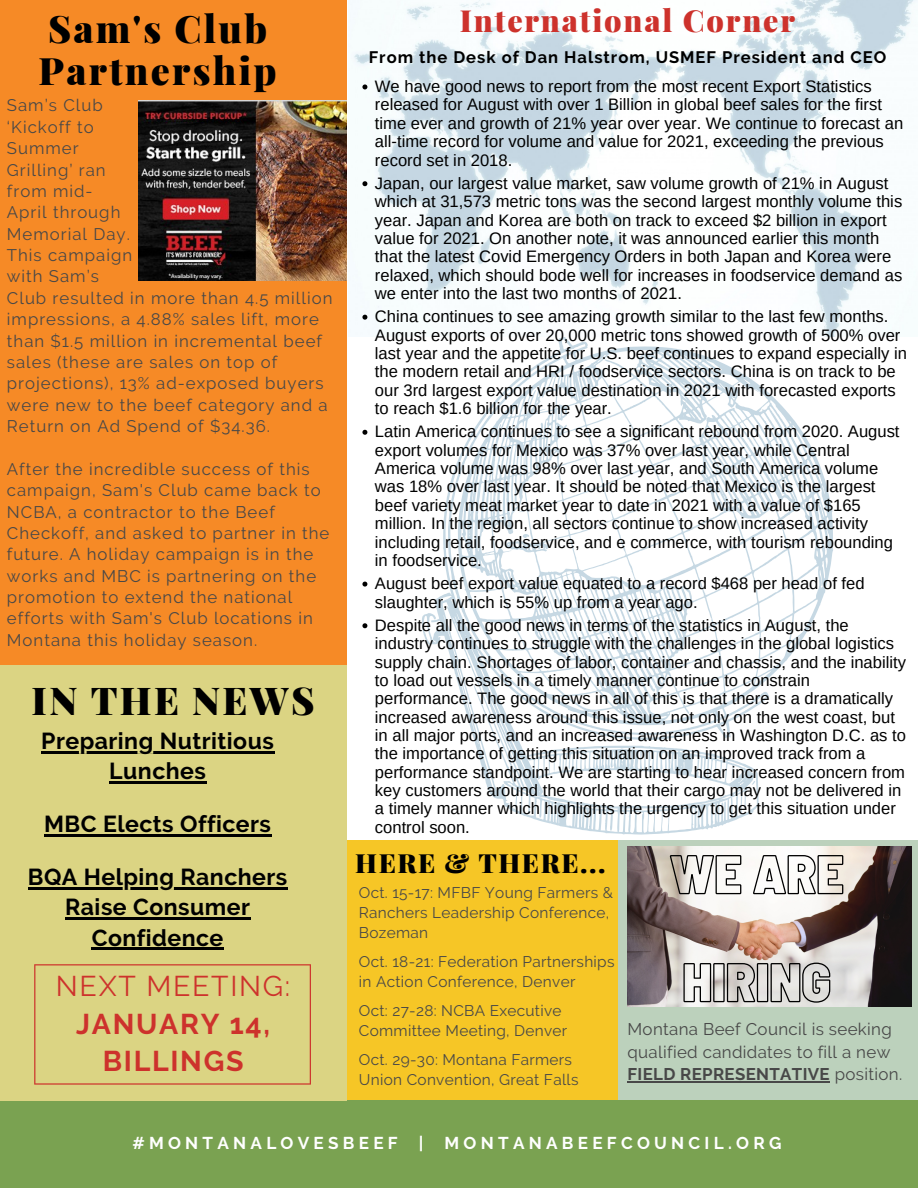
<style>
.page{position:relative;width:918px;height:1188px;background:#fff}
.page>*{position:absolute;margin:0;border:0;box-sizing:border-box;transform-origin:0 0}
.t1{font:900 38.4px "Playfair Display";letter-spacing:.06em;color:#000}
.t2{font:900 37.95px/41.7px "Playfair Display";letter-spacing:.06em;color:#000}
.t3{font:900 30.45px "Playfair Display";letter-spacing:.06em;color:#cd322c}
.t4{font:700 28.5px/37.2px "Raleway";letter-spacing:.06em;color:#cd322c;text-align:center}
.t5{font:900 26.4px "Playfair Display";letter-spacing:.06em;color:#000}
.t6{font:700 23.1px/30.3px "Raleway";letter-spacing:.02em;color:#000;text-align:center}
.t7{font:700 17.1px "Raleway";letter-spacing:.25em;color:#fff}
.t8{font:16.95px/22.5px "Raleway";letter-spacing:.02em;color:#484848}
.t9{font:16.8px/21.3px "Raleway";letter-spacing:.06em;color:#484848}
.t10{font:16.65px/18.3px "Arimo";color:#000}
.t11{font:700 16.65px "Raleway";letter-spacing:.06em;color:#000}
.t12{font:15.45px/20.2px "Raleway";letter-spacing:.02em;color:#484848}
.s1{font-weight:400}
.s2{font-weight:700}
</style>
<div class="page">
<div style="left:0;top:0;width:346px;height:666px;background:#f68a26"></div>
<div style="left:346px;top:840px;width:273px;height:261px;background:#f6c626"></div>
<div style="left:619px;top:840px;width:299px;height:261px;background:#bcd1bc"></div>
<div style="left:0;top:1101px;width:918px;height:87px;background:#7aa251"></div>
<svg style="left:422px;top:336px;width:411px;height:499px"></svg>
<img style="left:348px;top:0;width:569px;height:336px">
<img style="left:628px;top:847px;width:283px;height:160px">
<div style="left:0;top:666px;width:346px;height:435px;background:#dbd483"></div>
<img style="left:139px;top:100px;width:208px;height:180px">
<svg style="left:362px;top:84px;width:5px;height:5px"></svg>
<svg style="left:362px;top:181px;width:5px;height:5px"></svg>
<svg style="left:362px;top:315px;width:5px;height:5px"></svg>
<svg style="left:362px;top:430px;width:5px;height:5px"></svg>
<svg style="left:362px;top:582px;width:5px;height:5px"></svg>
<svg style="left:362px;top:623px;width:5px;height:5px"></svg>
<hr style="left:41px;top:751px;width:233px;height:2px;background:#000">
<hr style="left:109px;top:781px;width:97px;height:3px;background:#000">
<hr style="left:44px;top:834px;width:227px;height:2px;background:#000">
<hr style="left:28px;top:887px;width:260px;height:2px;background:#000">
<hr style="left:65px;top:917px;width:186px;height:3px;background:#000">
<hr style="left:92px;top:948px;width:132px;height:2px;background:#000">
<hr style="left:628px;top:1081px;width:202px;height:1px;background:#484848">
<svg style="left:669px;top:854px;width:175px;height:49px;background:#d3d0cc"></svg>
<svg style="left:683px;top:962px;width:148px;height:41px;background:#b7b5b3"></svg>
<svg style="left:34px;top:964px;width:277px;height:121px"></svg>
<p class="t2" style="left:39px;top:7px;width:239px">Sam's Club<br>Partnership</p>
<p class="t9" style="left:7px;top:95px;width:97px">Sam’s Club</p>
<p class="t9" style="left:7px;top:116px;width:88px">‘Kickoff to</p>
<p class="t9" style="left:7px;top:138px;width:73px">Summer</p>
<p class="t9" style="left:7px;top:159px;width:100px">Grilling’ ran</p>
<p class="t9" style="left:7px;top:180px;width:87px">from mid-</p>
<p class="t9" style="left:7px;top:202px;width:115px">April through</p>
<p class="t9" style="left:7px;top:223px;width:124px">Memorial Day.</p>
<p class="t9" style="left:7px;top:245px;width:127px">This campaign</p>
<p class="t9" style="left:7px;top:266px;width:94px">with Sam’s</p>
<p class="t9" style="left:7px;top:287px;width:327px">Club resulted in more than 4.5 million impressions, a 4.88% sales lift, more than $1.5 million in incremental beef sales (these are sales on top of projections), 13% ad-exposed buyers were new to the beef category and a Return on Ad Spend of $34.36.</p>
<p class="t9" style="left:7px;top:458px;width:324px">After the incredible success of this campaign, Sam's Club came back to NCBA, a contractor to the Beef Checkoff, and asked to partner in the future. A holiday campaign is in the works and MBC is partnering on the promotion to extend the national efforts with Sam's Club locations in Montana this holiday season.</p>
<p class="t1" style="left:32px;top:673px;width:285px">IN THE NEWS</p>
<p class="t6" style="left:41px;top:725px;width:234px">Preparing Nutritious<br>Lunches</p>
<p class="t6" style="left:44px;top:809px;width:228px">MBC Elects Officers</p>
<p class="t6" style="left:28px;top:862px;width:261px">BQA Helping Ranchers<br>Raise Consumer<br>Confidence</p>
<p class="t4" style="left:56px;top:968px;width:236px"><span class="s1">NEXT MEETING:<br></span>JANUARY 14,<br>BILLINGS</p>
<p class="t3" style="left:460px;top:-1px;width:337px">International Corner</p>
<p class="t11" style="left:369px;top:48px;width:519px">From the Desk of Dan Halstrom, USMEF President and CEO</p>
<p class="t10" style="left:375px;top:77px;width:530px">We have good news to report from the most recent Export Statistics released for August with over 1 Billion in global beef sales for the first time ever and growth of 21% year over year. We continue to forecast an all-time record for volume and value for 2021, exceeding the previous record set in 2018.</p>
<p class="t10" style="left:375px;top:174px;width:529px">Japan, our largest value market, saw volume growth of 21% in August which at 31,573 metric tons was the second largest monthly volume this year. Japan and Korea are both on track to exceed $2 billion in export value for 2021. On another note, it was announced earlier this month that the latest Covid Emergency Orders in both Japan and Korea were relaxed, which should bode well for increases in foodservice demand as we enter into the last two months of 2021.</p>
<p class="t10" style="left:375px;top:307px;width:534px">China continues to see amazing growth similar to the last few months.<br>August exports of over 20,000 metric tons showed growth of 500% over last year and the appetite for U.S. beef continues to expand especially in the modern retail and HRI / foodservice sectors. China is on track to be our 3rd largest export value destination in 2021 with forecasted exports to reach $1.6 billion for the year.</p>
<p class="t10" style="left:375px;top:423px;width:526px">Latin America continues to see a significant rebound from 2020. August export volumes for Mexico was 37% over last year, while Central America volume was 98% over last year, and South America volume was 18% over last year. It should be noted that Mexico is the largest beef variety meat market year to date in 2021 with a value of $165 million. In the region, all sectors continue to show increased activity including retail, foodservice, and e commerce, with tourism rebounding in foodservice.</p>
<p class="t10" style="left:375px;top:574px;width:491px">August beef export value equated to a record $468 per head of fed slaughter, which is 55% up from a year ago.</p>
<p class="t10" style="left:375px;top:616px;width:533px">Despite all the good news in terms of the statistics in August, the industry continues to struggle with the challenges in the global logistics supply chain. Shortages of labor, container and chassis, and the inability to load out vessels in a timely manner continue to constrain performance. The good news in all of this is that there is a dramatically increased awareness around this issue, not only on the west coast, but in all major ports, and an increased awareness in Washington D.C. as to the importance of getting this situation on an improved track from a performance standpoint. We are starting to hear increased concern from key customers around the world that their cargo may not be delivered in a timely manner which highlights the urgency to get this situation under control soon.</p>
<p class="t5" style="left:355px;top:844px;width:252px">HERE &amp; THERE...</p>
<p class="t12" style="left:359px;top:882px;width:256px">Oct. 15-17: MFBF Young Farmers &amp;<br>Ranchers Leadership Conference,<br>Bozeman</p>
<p class="t12" style="left:359px;top:951px;width:257px">Oct. 18-21: Federation Partnerships in Action Conference, Denver</p>
<p class="t12" style="left:359px;top:1000px;width:210px">Oct: 27-28: NCBA Executive<br>Committee Meeting, Denver</p>
<p class="t12" style="left:359px;top:1049px;width:221px">Oct. 29-30: Montana Farmers<br>Union Convention, Great Falls</p>
<p class="t8" style="left:628px;top:1018px;width:276px">Montana Beef Council is seeking qualified candidates to fill a new<br><span class="s2">FIELD REPRESENTATIVE</span> position.</p>
<p class="t7" style="left:132px;top:1133px;width:651px">#MONTANALOVESBEEF | MONTANABEEFCOUNCIL.ORG</p>
</div>
